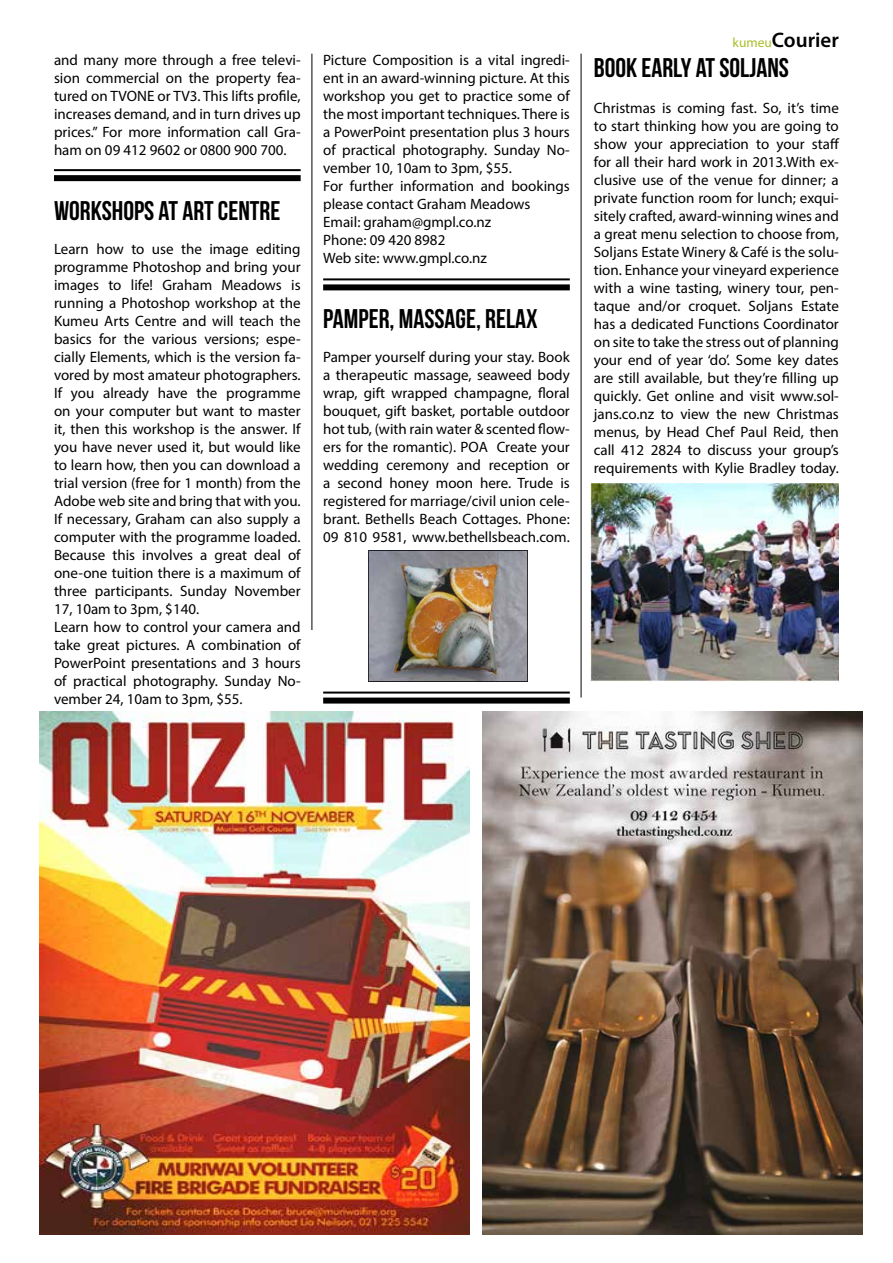
<style>
.page{position:relative;width:893px;height:1263px;background:#fff}
.page>*{position:absolute;margin:0;border:0;box-sizing:border-box;transform-origin:0 0}
.t1{font:27px "Bebas Neue";color:#000}
.t2{font:600 21px "Myriad Pro";color:#000}
.t3{font:15px/18px "Myriad Pro";color:#000;text-align:justify}
.s1{font-weight:400;font-size:13.5px;color:#abbd26}
</style>
<div class="page">
<hr style="left:54px;top:169px;width:247px;height:2px;background:#000">
<div style="left:54px;top:175px;width:247px;height:6px;background:#000"></div>
<hr style="left:323px;top:278px;width:247px;height:2px;background:#000">
<div style="left:323px;top:284px;width:247px;height:6px;background:#000"></div>
<hr style="left:312px;top:54px;width:1px;height:576px;background:#000">
<hr style="left:581px;top:54px;width:1px;height:643px;background:#000">
<img style="left:483px;top:711px;width:379px;height:523px">
<img style="left:39px;top:711px;width:431px;height:524px">
<img style="left:368px;top:551px;width:160px;height:130px">
<hr style="left:323px;top:691px;width:247px;height:2px;background:#000">
<div style="left:323px;top:697px;width:247px;height:6px;background:#000"></div>
<img style="left:591px;top:483px;width:248px;height:198px">
<p class="t3" style="left:54px;top:51px;width:248px">and many more through a free televi&shy;sion commercial on the property fea&shy;tured on TVONE or TV3. This lifts profile, increases demand, and in turn drives up prices.” For more information call Gra&shy;ham on 09 412 9602 or 0800 900 700.</p>
<h1 class="t1" style="left:54px;top:196px;width:228px">WORKSHOPS AT ART CENTRE</h1>
<p class="t3" style="left:54px;top:240px;width:248px;text-align:left">Learn how to use the image editing programme Photoshop and bring your images to life! Graham Meadows is running a Photoshop workshop at the Kumeu Arts Centre and will teach the basics for the various versions; espe&shy;cially Elements, which is the version fa&shy;vored by most amateur photographers.<br>If you already have the programme on your computer but want to master it, then this workshop is the answer. If you have never used it, but would like to learn how, then you can download a trial version (free for 1 month) from the Adobe web site and bring that with you.<br>If necessary, Graham can also supply a computer with the programme loaded.<br>Because this involves a great deal of one-one tuition there is a maximum of three participants. Sunday November 17, 10am to 3pm, $140.<br>Learn how to control your camera and take great pictures. A combination of PowerPoint presentations and 3 hours of practical photography. Sunday No&shy;vember 24, 10am to 3pm, $55.</p>
<p class="t3" style="left:323px;top:51px;width:248px;text-align:left">Picture Composition is a vital ingredi&shy;ent in an award-winning picture. At this workshop you get to practice some of the most important techniques. There is a PowerPoint presentation plus 3 hours of practical photography. Sunday No&shy;vember 10, 10am to 3pm, $55.<br>For further information and bookings please contact Graham Meadows Email: graham@gmpl.co.nz<br>Phone: 09 420 8982<br>Web site: www.gmpl.co.nz</p>
<h1 class="t1" style="left:323px;top:304px;width:216px">PAMPER, MASSAGE, RELAX</h1>
<p class="t3" style="left:323px;top:348px;width:248px">Pamper yourself during your stay. Book a therapeutic massage, seaweed body wrap, gift wrapped champagne, floral bouquet, gift basket, portable outdoor hot tub, (with rain water &amp; scented flow&shy;ers for the romantic). POA Create your wedding ceremony and reception or a second honey moon here. Trude is registered for marriage/civil union cele&shy;brant. Bethells Beach Cottages. Phone:<br>09 810 9581, www.bethellsbeach.com.</p>
<h2 class="t2" style="left:733px;top:27px;width:108px"><span class="s1">kumeu</span>Courier</h2>
<h1 class="t1" style="left:594px;top:53px;width:197px">BOOK EARLY AT SOLJANS</h1>
<p class="t3" style="left:594px;top:99px;width:247px">Christmas is coming fast. So, it’s time to start thinking how you are going to show your appreciation to your staff for all their hard work in 2013.With ex&shy;clusive use of the venue for dinner; a private function room for lunch; exqui&shy;sitely crafted, award-winning wines and a great menu selection to choose from, Soljans Estate Winery &amp; Café is the solu&shy;tion. Enhance your vineyard experience with a wine tasting, winery tour, pen&shy;taque and/or croquet. Soljans Estate has a dedicated Functions Coordinator on site to take the stress out of planning your end of year ‘do’. Some key dates are still available, but they’re filling up quickly. Get online and visit www.sol&shy;jans.co.nz to view the new Christmas menus, by Head Chef Paul Reid, then call 412 2824 to discuss your group’s requirements with Kylie Bradley today.</p>
</div>
